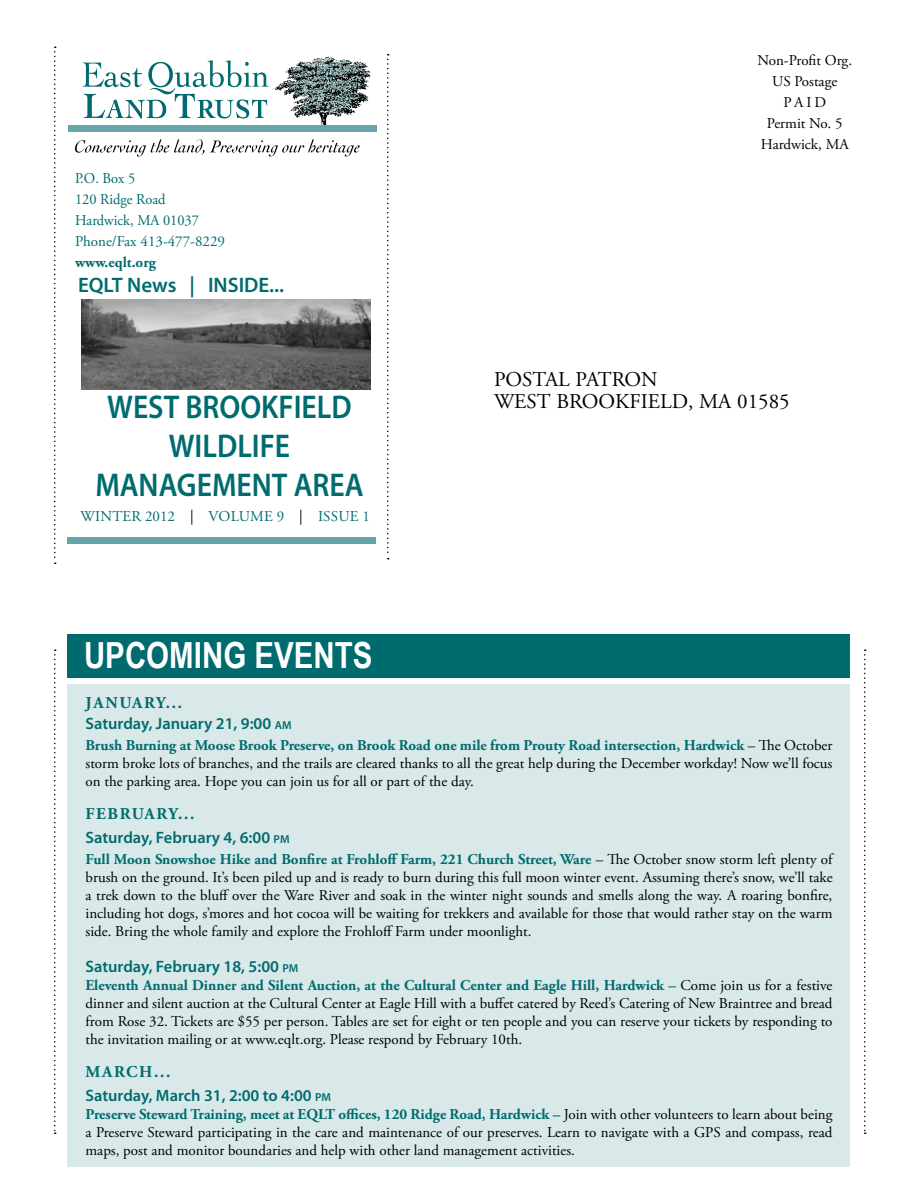
<style>
.page{position:relative;width:918px;height:1188px;background:#fff}
.page>*{position:absolute;margin:0;border:0;box-sizing:border-box;transform-origin:0 0}
.t1{font:700 36px "Arial Narrow";color:#fff}
.t2{font:600 33px/39px "Myriad Pro";color:#006b6e;text-align:center;scale:.9 1}
.t3{font:21px/22.5px "Adobe Garamond Pro";color:#000}
.t4{font:600 21px "Myriad Pro";color:#006b6e}
.t5{font:600 16.5px "Myriad Pro";color:#006b6e}
.t6{font:700 16.5px "Adobe Garamond Pro";letter-spacing:.1em;color:#006b6e}
.t7{font:15px/18px "Adobe Garamond Pro";color:#000;text-align:justify}
.t8{font:15px/21px "Adobe Garamond Pro";color:#006b6e;scale:.96 1}
.t9{font:15px "Adobe Garamond Pro";color:#006b6e}
.t10{font:700 15px "Adobe Garamond Pro";color:#006b6e}
.s1{color:#000}
.s2{font-size:11.55px}
.s3{font-weight:700;color:#006b6e}
</style>
<div class="page">
<svg style="left:54px;top:46px;width:2px;height:518px"></svg>
<svg style="left:864px;top:650px;width:2px;height:484px"></svg>
<img style="left:272px;top:56px;width:103px;height:70px">
<svg style="left:83px;top:60px;width:186px;height:59px"></svg>
<div style="left:68px;top:126px;width:309px;height:6px;background:#66a6a8"></div>
<svg style="left:387px;top:54px;width:2px;height:506px"></svg>
<div style="left:68px;top:537px;width:308px;height:6px;background:#66a6a8"></div>
<img style="left:81px;top:300px;width:290px;height:89px">
<svg style="left:54px;top:650px;width:2px;height:484px"></svg>
<svg style="left:75px;top:139px;width:285px;height:18px"></svg>
<div style="left:68px;top:634px;width:782px;height:44px;background:#006b6e"></div>
<div style="left:68px;top:684px;width:782px;height:483px;background:#d9e9e9"></div>
<p class="t8" style="left:75px;top:169px;width:158px">P.O. Box 5<br>120 Ridge Road<br>Hardwick, MA 01037<br>Phone/Fax 413-477-8229</p>
<p class="t10" style="left:75px;top:254px;width:83px">www.eqlt.org</p>
<h3 class="t4" style="left:78px;top:271px;width:208px">EQLT News | INSIDE...</h3>
<h2 class="t2" style="left:95px;top:386px;width:300px">WEST BROOKFIELD<br>WILDLIFE<br>MANAGEMENT AREA</h2>
<p class="t9" style="left:81px;top:507px;width:291px">WINTER 2012 <span class="s1">|</span> Volume 9 <span class="s1">|</span> Issue 1</p>
<p class="t7" style="left:757px;top:50px;width:96px;line-height:21px;text-align:center">Non-Profit Org.<br>US Postage<br>PAID<br>Permit No. 5<br>Hardwick, MA</p>
<h3 class="t3" style="left:494px;top:369px;width:297px">POSTAL PATRON<br>WEST BROOKFIELD, MA 01585</h3>
<h1 class="t1" style="left:84px;top:628px;width:290px">UPCOMING EVENTS</h1>
<p class="t6" style="left:86px;top:693px;width:98px">JANUARY...</p>
<p class="t5" style="left:86px;top:713px;width:208px">Saturday, January 21, 9:00 <span class="s2">AM</span></p>
<p class="t7" style="left:86px;top:737px;width:748px"><span class="s3">Brush Burning at Moose Brook Preserve, on Brook Road one mile from Prouty Road intersection, Hardwick</span> – The October storm broke lots of branches, and the trails are cleared thanks to all the great help during the December workday! Now we’ll focus on the parking area. Hope you can join us for all or part of the day.</p>
<p class="t6" style="left:86px;top:804px;width:110px">FEBRUARY...</p>
<p class="t5" style="left:86px;top:827px;width:206px">Saturday, February 4, 6:00 <span class="s2">PM</span></p>
<p class="t7" style="left:86px;top:851px;width:749px"><span class="s3">Full Moon Snowshoe Hike and Bonfire at Frohloff Farm, 221 Church Street, Ware</span> – The October snow storm left plenty of brush on the ground. It’s been piled up and is ready to burn during this full moon winter event. Assuming there’s snow, we’ll take a trek down to the bluff over the Ware River and soak in the winter night sounds and smells along the way. A roaring bonfire, including hot dogs, s’mores and hot cocoa will be waiting for trekkers and available for those that would rather stay on the warm side. Bring the whole family and explore the Frohloff Farm under moonlight.</p>
<p class="t5" style="left:86px;top:956px;width:214px">Saturday, February 18, 5:00 <span class="s2">PM</span></p>
<p class="t7" style="left:86px;top:977px;width:749px"><span class="s3">Eleventh Annual Dinner and Silent Auction, at the Cultural Center and Eagle Hill, Hardwick –</span> Come join us for a festive dinner and silent auction at the Cultural Center at Eagle Hill with a buffet catered by Reed’s Catering of New Braintree and bread from Rose 32. Tickets are $55 per person. Tables are set for eight or ten people and you can reserve your tickets by responding to the invitation mailing or at www.eqlt.org. Please respond by February 10th.</p>
<p class="t6" style="left:86px;top:1062px;width:86px">MARCH...</p>
<p class="t5" style="left:86px;top:1085px;width:247px">Saturday, March 31, 2:00 to 4:00 <span class="s2">PM</span></p>
<p class="t7" style="left:85px;top:1106px;width:749px"><span class="s3">Preserve Steward Training, meet at EQLT offices, 120 Ridge Road, Hardwick –</span> Join with other volunteers to learn about being a Preserve Steward participating in the care and maintenance of our preserves. Learn to navigate with a GPS and compass, read maps, post and monitor boundaries and help with other land management activities.</p>
</div>
